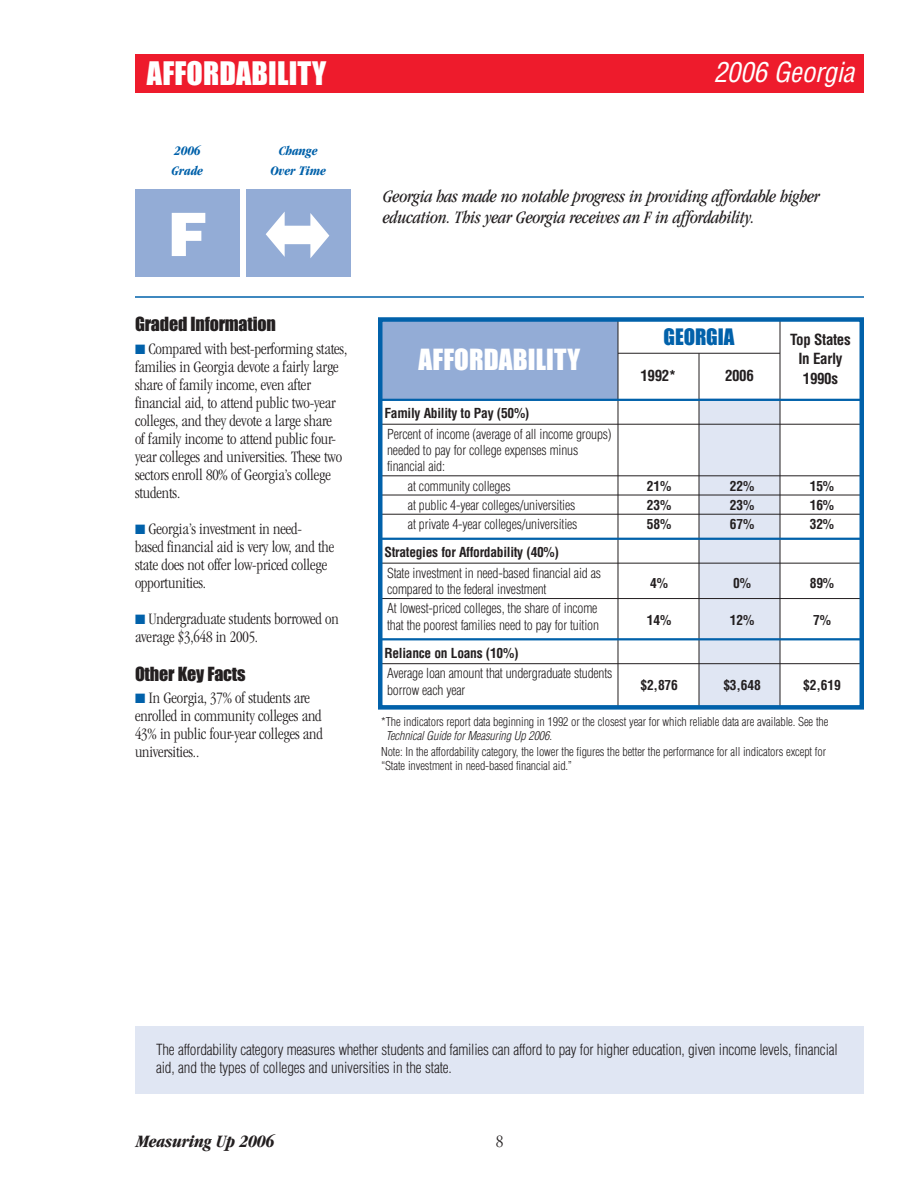
<style>
.page{position:relative;width:918px;height:1188px;background:#fff}
.page>*{position:absolute;margin:0;border:0;box-sizing:border-box;transform-origin:0 0}
.t1{font:900 60px "Helvetica";color:#fff}
.t2{font:30px "Impact";letter-spacing:.005em;color:#fff}
.t3{font:27px "Impact";letter-spacing:.005em;color:#fff}
.t4{font:italic condensed 27px "Helvetica";letter-spacing:-.01em;color:#fff}
.t5{font:21px "Impact";letter-spacing:-.005em;color:#0161aa}
.t6{font:italic condensed 18px/21px "Garamond";letter-spacing:-.015em;color:#231f20}
.t7{font:18px "Impact";letter-spacing:-.01em;color:#231f20}
.t8{font:italic 700 condensed 18px "Garamond";letter-spacing:-.015em;color:#231f20}
.t9{font:300 condensed 18px "Garamond";color:#231f20}
.t10{font:300 condensed 16.5px/18px "Garamond";letter-spacing:-.01em;color:#231f20}
.t11{font:300 condensed 15px/18px "Helvetica";letter-spacing:-.015em;color:#231f20}
.t12{font:700 condensed 15px/19.5px "Helvetica";letter-spacing:-.025em;color:#231f20;text-align:center}
.t13{font:300 condensed 13.5px/16.2px "Helvetica";letter-spacing:-.015em;color:#231f20}
.t14{font:700 condensed 13.5px "Helvetica";letter-spacing:-.02em;color:#231f20}
.t15{font:italic 700 condensed 13.5px/19.5px "Garamond";letter-spacing:-.01em;color:#0161aa}
.t16{font:300 condensed 12px/13.5px "Helvetica";letter-spacing:-.01em;color:#231f20}
.s1{color:#0161aa}
.s2{font-style:italic}
</style>
<div class="page">
<div style="left:380px;top:321px;width:238px;height:78px;background:#93acd6"></div>
<hr style="left:618px;top:320px;width:1px;height:388px;background:#231f20">
<div style="left:135px;top:54px;width:729px;height:39px;background:#ee1b2c"></div>
<div style="left:246px;top:189px;width:105px;height:88px;background:#93acd6"></div>
<svg style="left:266px;top:212px;width:63px;height:46px"></svg>
<div style="left:135px;top:189px;width:105px;height:87px;background:#93acd6"></div>
<div style="left:135px;top:1026px;width:729px;height:68px;background:#e0e6f3"></div>
<hr style="left:135px;top:296px;width:729px;height:2px;background:#0161aa">
<div style="left:699px;top:398px;width:81px;height:310px;background:#e0e6f3"></div>
<hr style="left:618px;top:353px;width:162px;height:1px;background:#231f20">
<hr style="left:780px;top:319px;width:1px;height:388px;background:#231f20">
<hr style="left:699px;top:353px;width:1px;height:356px;background:#231f20">
<hr style="left:381px;top:399px;width:481px;height:2px;background:#0161aa">
<hr style="left:381px;top:424px;width:481px;height:1px;background:#231f20">
<hr style="left:381px;top:476px;width:481px;height:1px;background:#231f20">
<hr style="left:381px;top:495px;width:481px;height:1px;background:#231f20">
<hr style="left:381px;top:514px;width:481px;height:1px;background:#231f20">
<hr style="left:381px;top:538px;width:481px;height:2px;background:#0161aa">
<hr style="left:381px;top:563px;width:481px;height:1px;background:#231f20">
<hr style="left:381px;top:598px;width:481px;height:1px;background:#231f20">
<hr style="left:381px;top:638px;width:481px;height:2px;background:#0161aa">
<hr style="left:381px;top:663px;width:481px;height:1px;background:#231f20">
<div style="left:378px;top:317px;width:486px;height:393px;border:4px solid #0161aa"></div>
<h2 class="t2" style="left:147px;top:64px;width:181px">AFFORDABILITY</h2>
<h3 class="t4" style="left:714px;top:62px;width:142px">2006 Georgia</h3>
<p class="t15" style="left:172px;top:142px;width:33px">2006<br>Grade</p>
<p class="t15" style="left:271px;top:143px;width:57px;text-align:center">Change<br>Over Time</p>
<h1 class="t1" style="left:167px;top:213px;width:42px">F</h1>
<p class="t7" style="left:135px;top:319px;width:142px">Graded Information</p>
<p class="t10" style="left:135px;top:341px;width:214px"><span class="s1">■</span> Compared with best-performing states, families in Georgia devote a fairly large share of family income, even after financial aid, to attend public two-year colleges, and they devote a large share<br>of family income to attend public four&shy;year colleges and universities. These two sectors enroll 80% of Georgia’s college students.</p>
<p class="t10" style="left:135px;top:521px;width:201px"><span class="s1">■</span> Georgia’s investment in need&shy;based financial aid is very low, and the state does not offer low-priced college opportunities.</p>
<p class="t10" style="left:135px;top:611px;width:205px"><span class="s1">■</span> Undergraduate students borrowed on average $3,648 in 2005.</p>
<p class="t7" style="left:135px;top:668px;width:112px">Other Key Facts</p>
<p class="t10" style="left:135px;top:690px;width:189px"><span class="s1">■</span> In Georgia, 37% of students are enrolled in community colleges and<br>43% in public four-year colleges and universities..</p>
<p class="t6" style="left:383px;top:187px;width:439px">Georgia has made no notable progress in providing affordable higher education. This year Georgia receives an F in affordability.</p>
<h3 class="t3" style="left:419px;top:351px;width:163px">AFFORDABILITY</h3>
<p class="t5" style="left:664px;top:330px;width:72px">GEORGIA</p>
<p class="t12" style="left:790px;top:331px;width:62px">Top States<br>In Early</p>
<p class="t12" style="left:641px;top:367px;width:37px">1992*</p>
<p class="t12" style="left:725px;top:367px;width:30px">2006</p>
<p class="t12" style="left:803px;top:370px;width:37px">1990s</p>
<p class="t14" style="left:384px;top:408px;width:147px">Family Ability to Pay (50%)</p>
<p class="t13" style="left:387px;top:427px;width:226px">Percent of income (average of all income groups) needed to pay for college expenses minus financial aid:</p>
<p class="t13" style="left:408px;top:479px;width:104px">at community colleges</p>
<p class="t14" style="left:647px;top:480px;width:26px">21%</p>
<p class="t14" style="left:730px;top:480px;width:26px">22%</p>
<p class="t14" style="left:810px;top:480px;width:26px">15%</p>
<p class="t13" style="left:408px;top:498px;width:169px">at public 4-year colleges/universities</p>
<p class="t14" style="left:647px;top:500px;width:26px">23%</p>
<p class="t14" style="left:730px;top:500px;width:26px">23%</p>
<p class="t14" style="left:810px;top:500px;width:26px">16%</p>
<p class="t13" style="left:408px;top:517px;width:171px">at private 4-year colleges/universities</p>
<p class="t14" style="left:647px;top:519px;width:26px">58%</p>
<p class="t14" style="left:730px;top:519px;width:26px">67%</p>
<p class="t14" style="left:810px;top:519px;width:26px">32%</p>
<p class="t14" style="left:384px;top:547px;width:176px">Strategies for Affordability (40%)</p>
<p class="t13" style="left:387px;top:566px;width:215px">State investment in need-based financial aid as compared to the federal investment</p>
<p class="t14" style="left:650px;top:578px;width:19px">4%</p>
<p class="t14" style="left:733px;top:578px;width:19px">0%</p>
<p class="t14" style="left:810px;top:578px;width:26px">89%</p>
<p class="t13" style="left:387px;top:601px;width:213px">At lowest-priced colleges, the share of income that the poorest families need to pay for tuition</p>
<p class="t14" style="left:647px;top:615px;width:26px">14%</p>
<p class="t14" style="left:730px;top:615px;width:26px">12%</p>
<p class="t14" style="left:813px;top:615px;width:19px">7%</p>
<p class="t14" style="left:384px;top:648px;width:136px">Reliance on Loans (10%)</p>
<p class="t13" style="left:387px;top:667px;width:227px">Average loan amount that undergraduate students borrow each year</p>
<p class="t14" style="left:640px;top:680px;width:39px">$2,876</p>
<p class="t14" style="left:723px;top:680px;width:39px">$3,648</p>
<p class="t14" style="left:803px;top:680px;width:39px">$2,619</p>
<p class="t16" style="left:386px;top:716px;width:444px;text-indent:-4px">*The indicators report data beginning in 1992 or the closest year for which reliable data are available. See the<br><span class="s2">Technical Guide for Measuring Up 2006</span>.</p>
<p class="t16" style="left:381px;top:746px;width:446px">Note: In the affordability category, the lower the figures the better the performance for all indicators except for “State investment in need-based financial aid.”</p>
<p class="t11" style="left:156px;top:1042px;width:683px">The affordability category measures whether students and families can afford to pay for higher education, given income levels, financial aid, and the types of colleges and universities in the state.</p>
<p class="t8" style="left:136px;top:1134px;width:140px">Measuring Up 2006</p>
<p class="t9" style="left:496px;top:1134px;width:9px">8</p>
</div>
